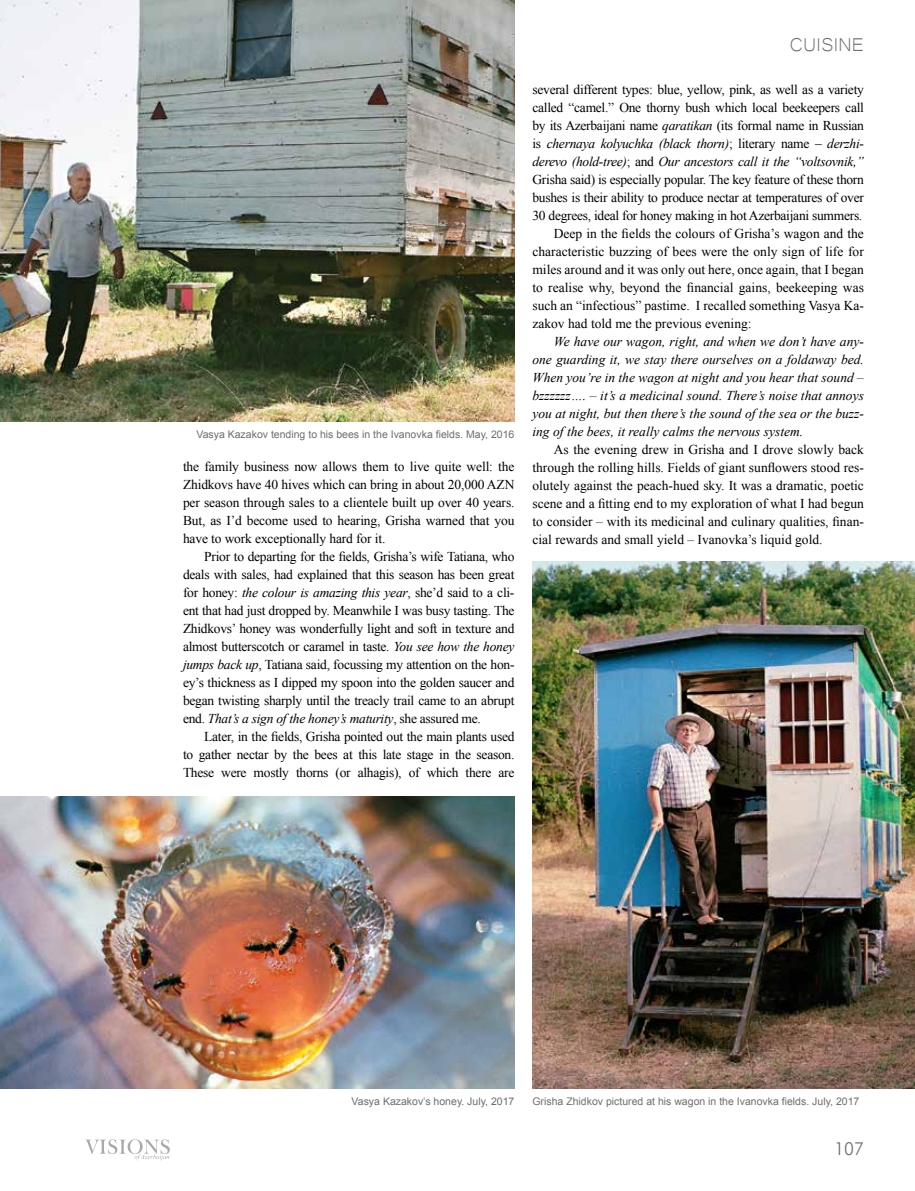
<style>
.page{position:relative;width:915px;height:1191px;background:#fff}
.page>*{position:absolute;margin:0;border:0;box-sizing:border-box;transform-origin:0 0}
.t1{font:24px "Microsoft Yi Baiti";color:#6d6e71}
.t2{font:18px "Futuris CTT";color:#6d6e71}
.t3{font:13.5px/18px "Times New Roman";letter-spacing:-.02em;color:#000;text-align:justify}
.t4{font:italic 13.5px/18px "Times New Roman";letter-spacing:-.02em;color:#000;text-align:justify}
.t5{font:13.5px "Times New Roman";color:#000}
.t6{font:10.5px "Arial";color:#6d6e71}
.s1{font-style:italic}
.s2{font-style:normal}
</style>
<div class="page">
<svg style="left:85px;top:1139px;width:85px;height:21px"></svg>
<img style="left:0;top:797px;width:514px;height:291px">
<img style="left:0;top:0;width:514px;height:421px">
<img style="left:532px;top:561px;width:382px;height:527px">
<p class="t6" style="left:196px;top:428px;width:319px">Vasya Kazakov tending to his bees in the Ivanovka fields. May, 2016</p>
<p class="t3" style="left:183px;top:457px;width:333px">the family business now allows them to live quite well: the Zhidkovs have 40 hives which can bring in about 20,000 AZN per season through sales to a clientele built up over 40 years.<br>But, as I’d become used to hearing, Grisha warned that you have to work exceptionally hard for it.</p>
<p class="t3" style="left:183px;top:547px;width:333px;text-indent:21px">Prior to departing for the fields, Grisha’s wife Tatiana, who deals with sales, had explained that this season has been great for honey: <span class="s1">the colour is amazing this year</span>, she’d said to a cli&shy;ent that had just dropped by. Meanwhile I was busy tasting. The Zhidkovs’ honey was wonderfully light and soft in texture and almost butterscotch or caramel in taste. <span class="s1">You see how the honey jumps back up</span>, Tatiana said, focussing my attention on the hon&shy;ey’s thickness as I dipped my spoon into the golden saucer and began twisting sharply until the treacly trail came to an abrupt end. <span class="s1">That’s a sign of the honey’s maturity</span>, she assured me.</p>
<p class="t3" style="left:183px;top:727px;width:333px;text-indent:21px">Later, in the fields, Grisha pointed out the main plants used to gather nectar by the bees at this late stage in the season.<br>These were mostly thorns (or alhagis), of which there are</p>
<h1 class="t1" style="left:789px;top:31px;width:75px">CUISINE</h1>
<p class="t3" style="left:532px;top:81px;width:333px">several different types: blue, yellow, pink, as well as a variety</p>
<p class="t3" style="left:532px;top:99px;width:333px">called “camel.” One thorny bush which local beekeepers call</p>
<p class="t3" style="left:532px;top:117px;width:333px">by its Azerbaijani name <span class="s1">qaratikan</span> (its formal name in Russian</p>
<p class="t4" style="left:532px;top:134px;width:333px"><span class="s2">is</span> chernaya kolyuchka (black thorn)<span class="s2">; literary name –</span> derzhi-</p>
<p class="t4" style="left:532px;top:152px;width:333px">derevo (hold-tree)<span class="s2">; and</span> Our ancestors call it the “voltsovnik,”</p>
<p class="t3" style="left:532px;top:171px;width:333px">Grisha said) is especially popular. The key feature of these thorn</p>
<p class="t3" style="left:532px;top:189px;width:333px">bushes is their ability to produce nectar at temperatures of over</p>
<p class="t3" style="left:532px;top:207px;width:331px">30 degrees, ideal for honey making in hot Azerbaijani summers.</p>
<p class="t5" style="left:553px;top:225px;width:311px">Deep in the fields the colours of Grisha’s wagon and the</p>
<p class="t5" style="left:532px;top:243px;width:333px">characteristic buzzing of bees were the only sign of life for</p>
<p class="t5" style="left:532px;top:261px;width:333px">miles around and it was only out here, once again, that I began</p>
<p class="t5" style="left:532px;top:279px;width:333px">to realise why, beyond the financial gains, beekeeping was</p>
<p class="t5" style="left:532px;top:297px;width:333px">such an “infectious” pastime. I recalled something Vasya Ka-</p>
<p class="t5" style="left:532px;top:315px;width:220px">zakov had told me the previous evening:</p>
<p class="t4" style="left:532px;top:332px;width:333px;text-indent:21px">We have our wagon, right, and when we don’t have any&shy;one guarding it, we stay there ourselves on a foldaway bed.<br>When you’re in the wagon at night and you hear that sound – bzzzzzz…. – it’s a medicinal sound. There’s noise that annoys you at night, but then there’s the sound of the sea or the buzz&shy;ing of the bees, it really calms the nervous system.</p>
<p class="t3" style="left:532px;top:441px;width:333px;text-indent:21px">As the evening drew in Grisha and I drove slowly back through the rolling hills. Fields of giant sunflowers stood res&shy;olutely against the peach-hued sky. It was a dramatic, poetic scene and a fitting end to my exploration of what I had begun to consider <span class="s1">–</span> with its medicinal and culinary qualities, finan&shy;cial rewards and small yield <span class="s1">–</span> Ivanovka’s liquid gold.</p>
<p class="t6" style="left:351px;top:1094px;width:164px">Vasya Kazakov’s honey. July, 2017</p>
<p class="t6" style="left:532px;top:1094px;width:328px">Grisha Zhidkov pictured at his wagon in the Ivanovka fields. July, 2017</p>
<h2 class="t2" style="left:834px;top:1139px;width:31px">107</h2>
</div>
